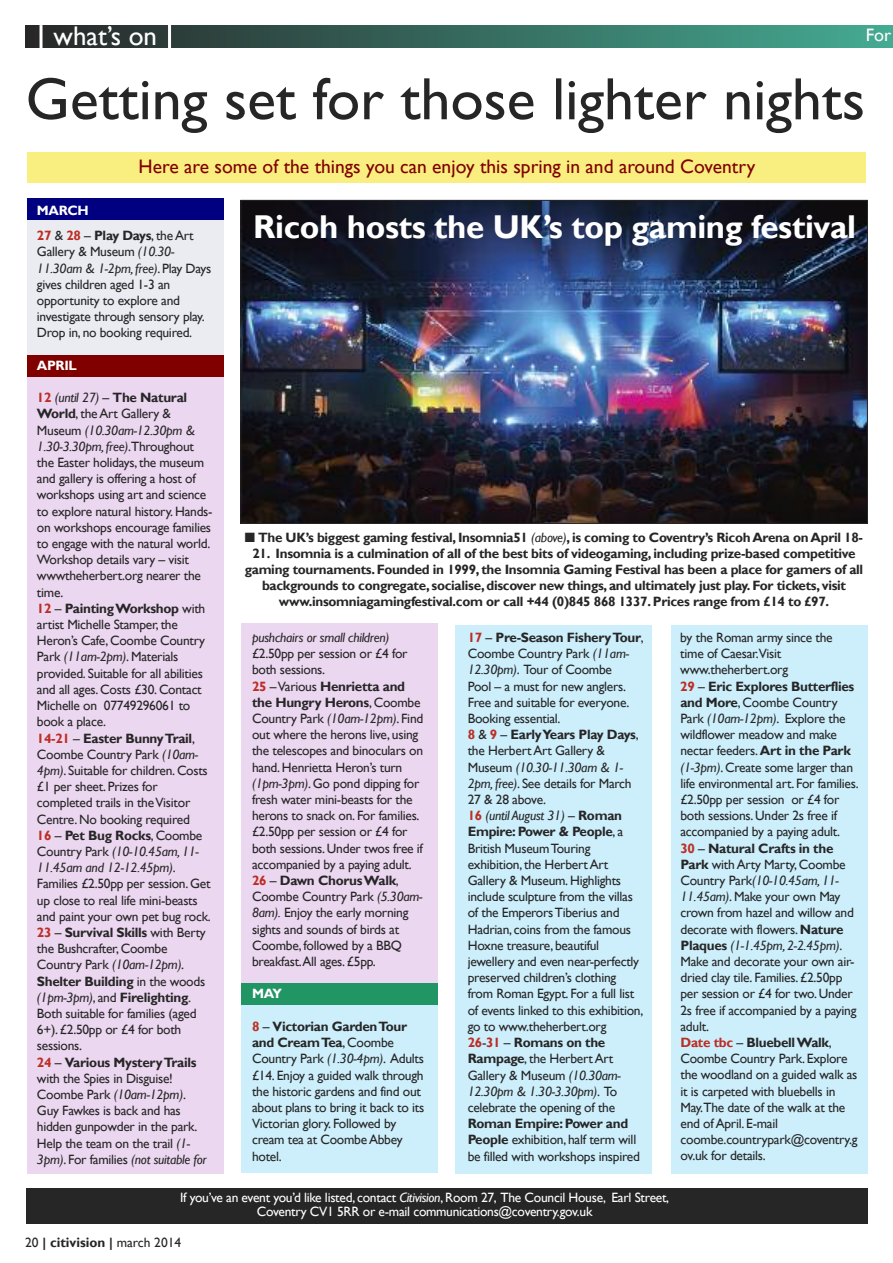
<style>
.page{position:relative;width:893px;height:1263px;background:#fff}
.page>*{position:absolute;margin:0;border:0;box-sizing:border-box;transform-origin:0 0}
.t1{font:60px "Gill Sans";color:#272627}
.t2{font:700 33px "Gill Sans";letter-spacing:-.01em;color:#fff}
.t3{font:27px "Gill Sans";color:#fff}
.t4{font:19.5px "Gill Sans";color:#800000}
.t5{font:18px "Gill Sans";color:#fff}
.t6{font:13.5px/16.2px "Gill Sans";letter-spacing:-.02em;color:#272627}
.t7{font:700 13.5px/16.2px "Gill Sans";letter-spacing:-.02em;color:#272627;text-align:center}
.t8{font:13.5px/13.5px "Gill Sans";letter-spacing:-.02em;color:#fff;text-align:center}
.t9{font:italic 13.5px "Gill Sans";letter-spacing:-.02em;color:#272627}
.t10{font:700 13.5px "Gill Sans";color:#272627}
.t11{font:700 13.5px "Gill Sans";letter-spacing:-.03em;color:#fff}
.s1{font-weight:700;color:#fff}
.s2{font-weight:700;color:#bc2e25}
.s3{font-weight:700}
.s4{font-style:italic}
.s5{font-weight:400;font-style:italic}
.s6{font-weight:400}
</style>
<div class="page">
<div style="left:27px;top:152px;width:839px;height:31px;background:#f8ef80"></div>
<div style="left:241px;top:624px;width:196px;height:371px;background:#ecd7f0"></div>
<div style="left:456px;top:625px;width:196px;height:549px;background:#cceffb"></div>
<div style="left:671px;top:625px;width:196px;height:549px;background:#cceffb"></div>
<div style="left:241px;top:1001px;width:196px;height:172px;background:#cceffb"></div>
<div style="left:27px;top:210px;width:196px;height:156px;background:#eaecf2"></div>
<div style="left:27px;top:366px;width:196px;height:808px;background:#ecd7f0"></div>
<div style="left:27px;top:199px;width:196px;height:21px;background:#000080"></div>
<div style="left:27px;top:355px;width:197px;height:21px;background:#800000"></div>
<div style="left:241px;top:983px;width:197px;height:22px;background:#219564"></div>
<div style="left:26px;top:1188px;width:841px;height:36px;background:#272627"></div>
<div style="left:25px;top:26px;width:868px;height:21px;background:linear-gradient(to right,#282728,#44aa92)"></div>
<hr style="left:168px;top:24px;width:3px;height:25px;background:#fff">
<hr style="left:40px;top:25px;width:3px;height:25px;background:#fff">
<img style="left:243px;top:202px;width:623px;height:320px">
<h3 class="t3" style="left:54px;top:20px;width:105px">what’s on</h3>
<h1 class="t1" style="left:26px;top:64px;width:841px">Getting set for those lighter nights</h1>
<h3 class="t5" style="left:866px;top:25px;width:27px">For</h3>
<h3 class="t4" style="left:138px;top:155px;width:618px">Here are some of the things you can enjoy this spring in and around Coventry</h3>
<p class="t6" style="left:37px;top:198px;width:158px;line-height:25.2px"><span class="s1">MARCH<br></span><span class="s2">27</span> &amp; <span class="s2">28</span> – <span class="s3">Play Days</span>, the Art</p>
<p class="t6" style="left:37px;top:244px;width:176px">Gallery &amp; Museum <span class="s4">(10.30-<br>11.30am &amp; 1-2pm, free)</span>. Play Days gives children aged 1-3 an opportunity to explore and investigate through sensory play.<br>Drop in, no booking required.</p>
<p class="t11" style="left:37px;top:357px;width:41px">APRIL</p>
<p class="t6" style="left:37px;top:389px;width:177px"><span class="s2">12</span> <span class="s4">(until 27)</span> – <span class="s3">The Natural<br>World</span>, the Art Gallery &amp;<br>Museum <span class="s4">(10.30am-12.30pm &amp;<br>1.30-3.30pm, free)</span>.Throughout the Easter holidays, the museum and gallery is offering a host of workshops using art and science to explore natural history. Hands&shy;on workshops encourage families to engage with the natural world.<br>Workshop details vary – visit wwwtheherbert.org nearer the time.<br><span class="s2">12</span> – <span class="s3">PaintingWorkshop</span> with artist Michelle Stamper, the<br>Heron’s Cafe, Coombe Country<br>Park <span class="s4">(11am-2pm)</span>. Materials provided. Suitable for all abilities and all ages. Costs £30. Contact<br>Michelle on 07749296061 to book a place.<br><span class="s2">14-21</span> – <span class="s3">Easter BunnyTrail</span>,<br>Coombe Country Park <span class="s4">(10am-<br>4pm)</span>. Suitable for children. Costs £1 per sheet. Prizes for completed trails in theVisitor<br>Centre. No booking required<br><span class="s2">16</span> – <span class="s3">Pet Bug Rocks</span>, Coombe<br>Country Park <span class="s4">(10-10.45am, 11-<br>11.45am and 12-12.45pm)</span>.<br>Families £2.50pp per session. Get up close to real life mini-beasts and paint your own pet bug rock.<br><span class="s2">23</span> – <span class="s3">Survival Skills</span> with Berty the Bushcrafter, Coombe<br>Country Park <span class="s4">(10am-12pm)</span>.<br><span class="s3">Shelter Building</span> in the woods <span class="s4">(1pm-3pm)</span>, and <span class="s3">Firelighting</span>.<br>Both suitable for families (aged<br>6+). £2.50pp or £4 for both sessions.<br><span class="s2">24</span> – <span class="s3">Various MysteryTrails </span>with the Spies in Disguise!<br>Coombe Park <span class="s4">(10am-12pm)</span>.<br>Guy Fawkes is back and has hidden gunpowder in the park.<br>Help the team on the trail <span class="s4">(1-<br>3pm)</span>. For families <span class="s4">(not suitable for</span></p>
<h2 class="t2" style="left:253px;top:207px;width:604px">Ricoh hosts the UK’s top gaming festival</h2>
<p class="t7" style="left:245px;top:529px;width:620px">■ The UK’s biggest gaming festival, Insomnia51 <span class="s5">(above)</span>, is coming to Coventry’s Ricoh Arena on April 18-</p>
<p class="t7" style="left:245px;top:545px;width:620px">21. Insomnia is a culmination of all of the best bits of videogaming, including prize-based competitive gaming tournaments. Founded in 1999, the Insomnia Gaming Festival has been a place for gamers of all backgrounds to congregate, socialise, discover new things, and ultimately just play. For tickets, visit www.insomniagamingfestival.com or call +44 (0)845 868 1337. Prices range from £14 to £97.</p>
<p class="t9" style="left:252px;top:629px;width:139px">pushchairs or small children)</p>
<p class="t6" style="left:252px;top:645px;width:173px">£2.50pp per session or £4 for both sessions.<br><span class="s2">25</span> –Various <span class="s3">Henrietta and the Hungry Herons</span>, Coombe<br>Country Park <span class="s4">(10am-12pm)</span>. Find out where the herons live, using the telescopes and binoculars on hand. Henrietta Heron’s turn <span class="s4">(1pm-3pm)</span>. Go pond dipping for fresh water mini-beasts for the herons to snack on. For families. £2.50pp per session or £4 for both sessions. Under twos free if accompanied by a paying adult.<br><span class="s2">26</span> – <span class="s3">Dawn ChorusWalk</span>,<br>Coombe Country Park <span class="s4">(5.30am-<br>8am).</span> Enjoy the early morning sights and sounds of birds at<br>Coombe, followed by a BBQ breakfast.All ages. £5pp.</p>
<p class="t11" style="left:252px;top:986px;width:31px">MAY</p>
<p class="t6" style="left:252px;top:1018px;width:174px"><span class="s2">8</span> – <span class="s3">Victorian GardenTour and CreamTea</span>, Coombe<br>Country Park <span class="s4">(1.30-4pm)</span>. Adults £14. Enjoy a guided walk through the historic gardens and find out about plans to bring it back to its<br>Victorian glory. Followed by cream tea at Coombe Abbey hotel.</p>
<p class="t6" style="left:468px;top:629px;width:177px"><span class="s2">17</span> – <span class="s3">Pre-Season FisheryTour</span>,<br>Coombe Country Park <span class="s4">(11am-<br>12.30pm)</span>. Tour of Coombe<br>Pool – a must for new anglers.<br>Free and suitable for everyone.<br>Booking essential.<br><span class="s2">8</span> &amp; <span class="s2">9</span> – <span class="s3">EarlyYears Play Days</span>, the Herbert Art Gallery &amp;<br>Museum <span class="s4">(10.30-11.30am &amp; 1-<br>2pm, free)</span>. See details for March<br>27 &amp; 28 above.<br><span class="s2">16</span> <span class="s4">(until August 31)</span> – <span class="s3">Roman<br>Empire: Power &amp; People</span>, a<br>British MuseumTouring exhibition, the Herbert Art<br>Gallery &amp; Museum. Highlights include sculpture from the villas of the EmperorsTiberius and<br>Hadrian, coins from the famous<br>Hoxne treasure, beautiful jewellery and even near-perfectly preserved children’s clothing from Roman Egypt. For a full list of events linked to this exhibition, go to www.theherbert.org<br><span class="s2">26</span>-<span class="s2">31</span> – <span class="s3">Romans on the<br>Rampage</span>, the Herbert Art<br>Gallery &amp; Museum <span class="s4">(10.30am-<br>12.30pm &amp; 1.30-3.30pm)</span>. To celebrate the opening of the</p>
<p class="t6" style="left:468px;top:1115px;width:174px"><span class="s3">Roman Empire: Power and<br>People</span> exhibition, half term will be filled with workshops inspired</p>
<p class="t6" style="left:680px;top:629px;width:180px">by the Roman army since the time of Caesar.Visit www.theherbert.org<br><span class="s2">29</span> – <span class="s3">Eric Explores Butterflies and More</span>, Coombe Country<br>Park <span class="s4">(10am-12pm)</span>. Explore the wildflower meadow and make nectar feeders. <span class="s3">Art in the Park </span><span class="s4">(1-3pm)</span>. Create some larger than life environmental art. For families. £2.50pp per session or £4 for both sessions. Under 2s free if accompanied by a paying adult.<br><span class="s2">30</span> – <span class="s3">Natural Crafts in the<br>Park</span> with Arty Marty, Coombe<br>Country Park<span class="s4">(10-10.45am, 11-<br>11.45am)</span>. Make your own May crown from hazel and willow and decorate with flowers. <span class="s3">Nature<br>Plaques</span> <span class="s4">(1-1.45pm, 2-2.45pm)</span>.<br>Make and decorate your own air&shy;dried clay tile. Families. £2.50pp per session or £4 for two. Under<br>2s free if accompanied by a paying adult.<br><span class="s2">Date tbc</span> – <span class="s3">BluebellWalk</span>,<br>Coombe Country Park. Explore the woodland on a guided walk as it is carpeted with bluebells in<br>May.The date of the walk at the end ofApril. E-mail coombe.countrypark@coventry.g ov.uk for details.</p>
<p class="t8" style="left:180px;top:1190px;width:491px">If you’ve an event you’d like listed, contact <span class="s4">Citivision</span>, Room 27, The Council House, Earl Street,<br>Coventry CV1 5RR or e-mail communications@coventry.gov.uk</p>
<p class="t10" style="left:25px;top:1234px;width:158px"><span class="s6">20</span> | citivision | <span class="s6">march 2014</span></p>
</div>
